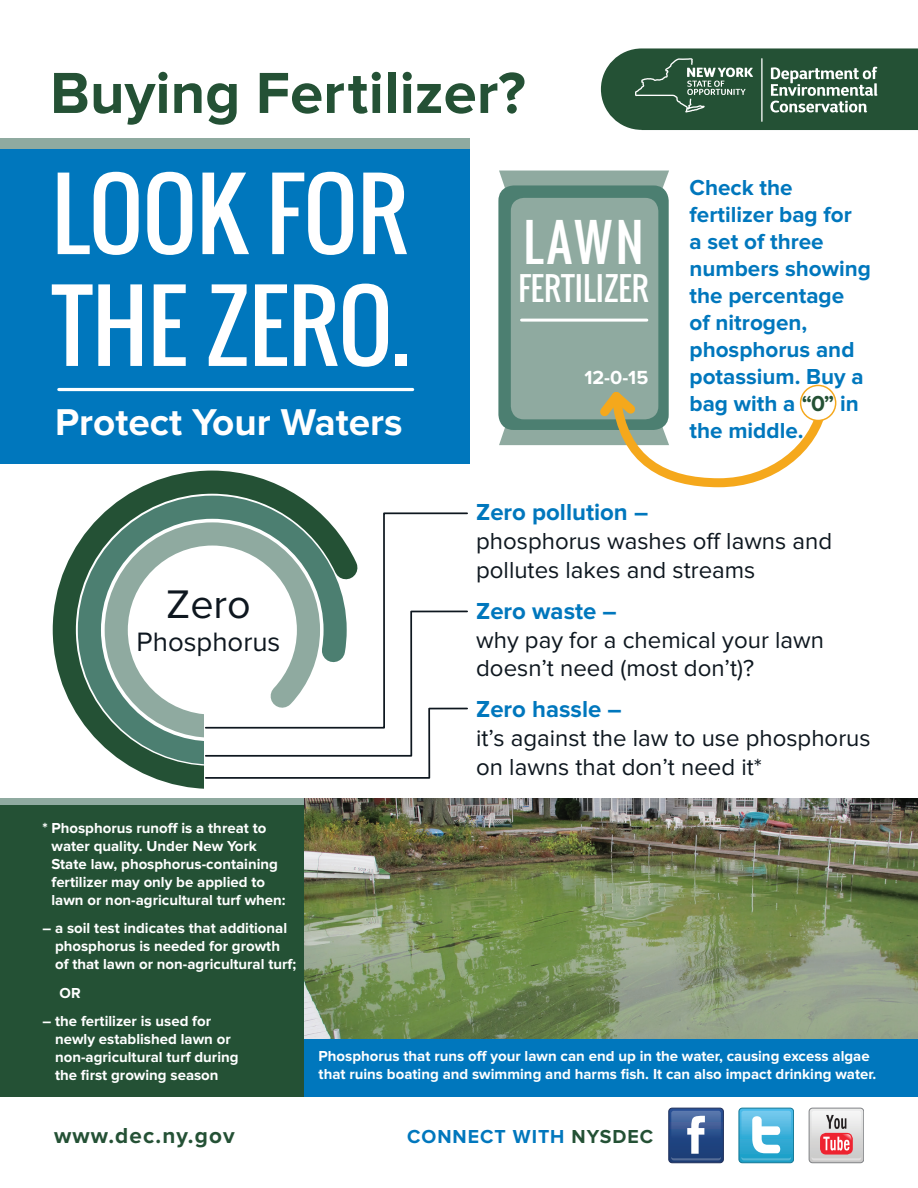
<style>
.page{position:relative;width:918px;height:1188px;background:#fff}
.page>*{position:absolute;margin:0;border:0;box-sizing:border-box;transform-origin:0 0}
.t1{font:93.15px "Oswald";color:#fff}
.t2{font:700 60px "Proxima Nova";color:#245135}
.t3{font:49.5px "Oswald";color:#fff}
.t4{font:41.4px "Proxima Nova";color:#0e171f}
.t5{font:700 38.7px "Proxima Nova";color:#fff}
.t6{font:31.35px "Oswald";color:#fff}
.t7{font:27.6px "Proxima Nova";color:#0e171f}
.t8{font:24px/28.8px "Proxima Nova";color:#0e171f}
.t9{font:700 24px "Proxima Nova";color:#0077bd}
.t10{font:700 22.5px/27px "Proxima Nova";color:#0077bd}
.t11{font:700 22.5px "Proxima Nova";letter-spacing:.05em;color:#245135}
.t12{font:700 19.65px "Proxima Nova";color:#fff}
.t13{font:700 19.5px "Proxima Nova";letter-spacing:.05em;color:#0077bd}
.t14{font:700 15px/18px "Proxima Nova";color:#fff}
.s1{font-size:19.5px}
.s2{color:#245135}
</style>
<div class="page">
<div style="left:0;top:149px;width:470px;height:314px;background:#0077bd"></div>
<img style="left:303px;top:799px;width:615px;height:241px">
<svg style="left:41px;top:463px;width:336px;height:338px"></svg>
<svg style="left:66px;top:484px;width:292px;height:292px"></svg>
<div style="left:205px;top:702px;width:35px;height:92px;background:#fff"></div>
<svg style="left:204px;top:729px;width:227px;height:51px"></svg>
<svg style="left:204px;top:512px;width:264px;height:217px"></svg>
<svg style="left:601px;top:48px;width:317px;height:82px;background:#3f674e"></svg>
<hr style="left:761px;top:58px;width:2px;height:63px;background:#fff">
<div style="left:0;top:138px;width:470px;height:11px;background:#8faaa0"></div>
<div style="left:303px;top:1040px;width:615px;height:57px;background:#0077bd"></div>
<div style="left:0;top:799px;width:303px;height:298px;background:#245135"></div>
<div style="left:0;top:799px;width:303px;height:6px;background:#8faaa0"></div>
<hr style="left:59px;top:388px;width:354px;height:3px;background:#fff">
<div style="left:499px;top:171px;width:170px;height:23px;background:#8faaa0"></div>
<div style="left:498px;top:185px;width:171px;height:245px;background:#4c7f71;border-radius:15px"></div>
<div style="left:511px;top:198px;width:147px;height:221px;background:#8faaa0;border-radius:13px"></div>
<hr style="left:522px;top:319px;width:125px;height:3px;background:#fff">
<svg style="left:669px;top:1108px;width:54px;height:55px;background:#4a6799"></svg>
<svg style="left:739px;top:1108px;width:55px;height:55px"></svg>
<svg style="left:809px;top:1108px;width:55px;height:55px"></svg>
<svg style="left:499px;top:383px;width:334px;height:105px"></svg>
<div style="left:801px;top:385px;width:35px;height:36px;background:#fff;border-radius:50%"></div>
<div style="left:800px;top:385px;width:36px;height:36px;border:1px solid #f5a81c;border-radius:50%"></div>
<p class="t2" style="left:50px;top:58px;width:477px">Buying Fertilizer?</p>
<p class="t1" style="left:52px;top:144px;width:358px">LOOK FOR</p>
<p class="t1" style="left:52px;top:256px;width:360px">THE ZERO.</p>
<p class="t5" style="left:55px;top:400px;width:349px">Protect Your Waters</p>
<p class="t3" style="left:524px;top:206px;width:122px">LAWN</p>
<p class="t6" style="left:518px;top:265px;width:132px">FERTILIZER</p>
<p class="t12" style="left:584px;top:366px;width:65px">12-0-15</p>
<p class="t10" style="left:690px;top:174px;width:183px">Check the fertilizer bag for<br>a set of three numbers showing the percentage<br>of nitrogen, phosphorus and potassium. Buy a bag with a <span class="s1">“</span></p>
<p class="t10" style="left:690px;top:390px;width:171px;text-indent:112px"><span class="s2">“0”</span> in the middle.</p>
<p class="t4" style="left:166px;top:580px;width:86px">Zero</p>
<p class="t7" style="left:137px;top:626px;width:145px">Phosphorus</p>
<p class="t14" style="left:51px;top:819px;width:236px;text-indent:-9px">* Phosphorus runoff is a threat to water quality. Under New York State law, phosphorus-containing fertilizer may only be applied to lawn or non-agricultural turf when:</p>
<p class="t14" style="left:55px;top:920px;width:243px;text-indent:-13px">– a soil test indicates that additional phosphorus is needed for growth of that lawn or non-agricultural turf;</p>
<p class="t14" style="left:60px;top:984px;width:23px">OR</p>
<p class="t14" style="left:55px;top:1013px;width:185px;text-indent:-13px">– the fertilizer is used for newly established lawn or non-agricultural turf during the first growing season</p>
<p class="t9" style="left:476px;top:499px;width:174px">Zero pollution –</p>
<p class="t8" style="left:476px;top:527px;width:358px">phosphorus washes off lawns and pollutes lakes and streams</p>
<p class="t9" style="left:476px;top:597px;width:142px">Zero waste –</p>
<p class="t8" style="left:476px;top:626px;width:349px">why pay for a chemical your lawn doesn’t need (most don’t)?</p>
<p class="t9" style="left:476px;top:695px;width:147px">Zero hassle –</p>
<p class="t8" style="left:476px;top:724px;width:396px">it’s against the law to use phosphorus on lawns that don’t need it*</p>
<p class="t14" style="left:319px;top:1047px;width:559px">Phosphorus that runs off your lawn can end up in the water, causing excess algae that ruins boating and swimming and harms fish. It can also impact drinking water.</p>
<p class="t11" style="left:54px;top:1122px;width:182px">www.dec.ny.gov</p>
<p class="t13" style="left:407px;top:1125px;width:248px">CONNECT WITH <span class="s2">NYSDEC</span></p>
</div>
